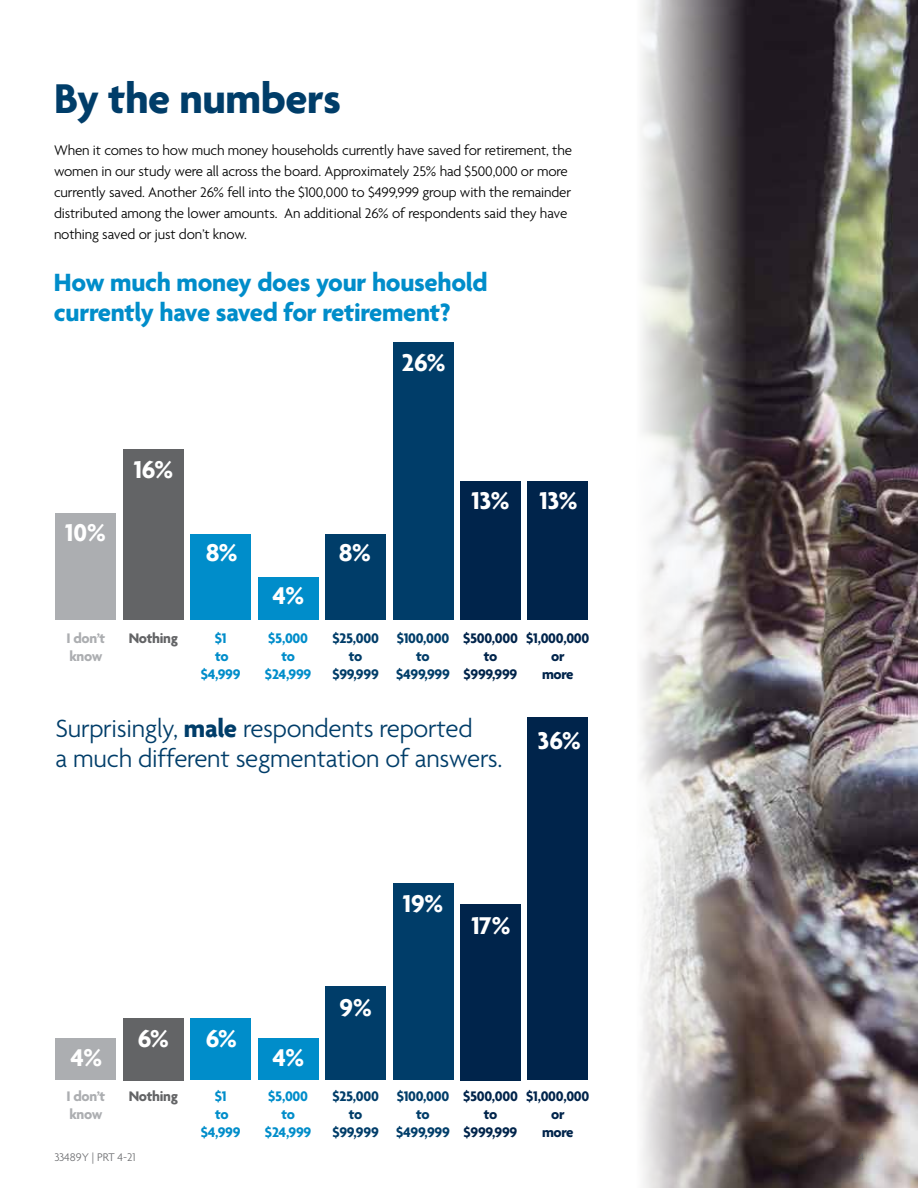
<style>
.page{position:relative;width:918px;height:1188px;background:#fff}
.page>*{position:absolute;margin:0;border:0;box-sizing:border-box;transform-origin:0 0}
.t1{font:700 45px "Agenda";letter-spacing:-.01em;color:#003d69}
.t2{font:300 27px/30px "Agenda";letter-spacing:-.01em;color:#003d69}
.t3{font:700 27px/30px "Agenda";letter-spacing:-.01em;color:#008dca}
.t4{font:700 26.25px "Agenda";color:#fff}
.t5{font:300 15px/21px "Agenda";letter-spacing:-.01em;color:#000}
.t6{font:700 15px/18px "Agenda";letter-spacing:-.02em;color:#003d69;text-align:center}
.t7{font:700 15px/18px "Agenda";letter-spacing:-.02em;color:#00244b;text-align:center}
.t8{font:700 15px/18px "Agenda";letter-spacing:-.02em;color:#008dca;text-align:center}
.t9{font:700 15px "Agenda";letter-spacing:-.02em;color:#acaeb1}
.t10{font:700 15px "Agenda";letter-spacing:-.02em;color:#636466}
.t11{font:300 12px "Agenda";color:#6d6e71}
.s1{font-weight:700}
</style>
<div class="page">
<div style="left:56px;top:1039px;width:60px;height:41px;background:#acaeb1"></div>
<img style="left:641px;top:0;width:277px;height:1188px">
<div style="left:528px;top:481px;width:60px;height:139px;background:#00244b"></div>
<div style="left:460px;top:481px;width:61px;height:139px;background:#00244b"></div>
<div style="left:393px;top:342px;width:60px;height:278px;background:#003d69"></div>
<div style="left:325px;top:534px;width:61px;height:86px;background:#003d69"></div>
<div style="left:258px;top:577px;width:60px;height:43px;background:#008dca"></div>
<div style="left:190px;top:534px;width:61px;height:86px;background:#008dca"></div>
<div style="left:123px;top:449px;width:61px;height:171px;background:#636466"></div>
<div style="left:56px;top:513px;width:60px;height:107px;background:#acaeb1"></div>
<div style="left:528px;top:718px;width:60px;height:362px;background:#00244b"></div>
<div style="left:460px;top:904px;width:61px;height:176px;background:#00244b"></div>
<div style="left:393px;top:883px;width:60px;height:197px;background:#003d69"></div>
<div style="left:325px;top:987px;width:61px;height:93px;background:#003d69"></div>
<div style="left:258px;top:1039px;width:61px;height:41px;background:#008dca"></div>
<div style="left:190px;top:1018px;width:61px;height:62px;background:#008dca"></div>
<div style="left:123px;top:1018px;width:61px;height:62px;background:#636466"></div>
<h1 class="t1" style="left:54px;top:75px;width:288px">By the numbers</h1>
<p class="t5" style="left:54px;top:141px;width:520px">When it comes to how much money households currently have saved for retirement, the women in our study were all across the board. Approximately 25% had $500,000 or more currently saved. Another 26% fell into the $100,000 to $499,999 group with the remainder distributed among the lower amounts. An additional 26% of respondents said they have nothing saved or just don’t know.</p>
<h2 class="t3" style="left:54px;top:269px;width:435px">How much money does your household currently have saved for retirement?</h2>
<h3 class="t4" style="left:402px;top:348px;width:45px">26%</h3>
<h3 class="t4" style="left:65px;top:519px;width:42px">10%</h3>
<h3 class="t4" style="left:134px;top:456px;width:41px">16%</h3>
<h3 class="t4" style="left:206px;top:539px;width:33px">8%</h3>
<p class="t9" style="left:66px;top:630px;width:40px">I don’t</p>
<p class="t10" style="left:129px;top:630px;width:51px">Nothing</p>
<p class="t9" style="left:69px;top:648px;width:35px">know</p>
<p class="t8" style="left:201px;top:630px;width:41px">$1<br>to $4,999</p>
<h3 class="t4" style="left:273px;top:582px;width:33px">4%</h3>
<p class="t8" style="left:265px;top:630px;width:48px">$5,000 to $24,999</p>
<h3 class="t4" style="left:339px;top:539px;width:33px">8%</h3>
<h3 class="t4" style="left:471px;top:487px;width:108px">13% 13%</h3>
<p class="t6" style="left:332px;top:630px;width:48px">$25,000 to $99,999</p>
<p class="t7" style="left:526px;top:630px;width:65px">$1,000,000 or<br>more</p>
<p class="t6" style="left:396px;top:630px;width:55px">$100,000 to $499,999</p>
<p class="t7" style="left:463px;top:630px;width:56px">$500,000 to $999,999</p>
<h2 class="t2" style="left:56px;top:715px;width:449px">Surprisingly, <span class="s1">male</span> respondents reported<br>a much different segmentation of answers.</h2>
<h3 class="t4" style="left:538px;top:726px;width:45px">36%</h3>
<h3 class="t4" style="left:71px;top:1044px;width:33px">4%</h3>
<h3 class="t4" style="left:138px;top:1025px;width:33px">6%</h3>
<h3 class="t4" style="left:206px;top:1025px;width:33px">6%</h3>
<h3 class="t4" style="left:273px;top:1044px;width:33px">4%</h3>
<h3 class="t4" style="left:340px;top:993px;width:34px">9%</h3>
<h3 class="t4" style="left:403px;top:889px;width:42px">19%</h3>
<h3 class="t4" style="left:471px;top:911px;width:41px">17%</h3>
<p class="t9" style="left:66px;top:1088px;width:40px">I don’t</p>
<p class="t10" style="left:129px;top:1088px;width:51px">Nothing</p>
<p class="t9" style="left:69px;top:1106px;width:35px">know</p>
<p class="t11" style="left:54px;top:1151px;width:83px">33489Y | PRT 4-21</p>
<p class="t8" style="left:201px;top:1088px;width:41px">$1<br>to $4,999</p>
<p class="t8" style="left:265px;top:1088px;width:48px">$5,000 to $24,999</p>
<p class="t6" style="left:332px;top:1088px;width:48px">$25,000 to $99,999</p>
<p class="t7" style="left:526px;top:1088px;width:65px">$1,000,000 or<br>more</p>
<p class="t6" style="left:396px;top:1088px;width:55px">$100,000 to $499,999</p>
<p class="t7" style="left:463px;top:1088px;width:56px">$500,000 to $999,999</p>
</div>
